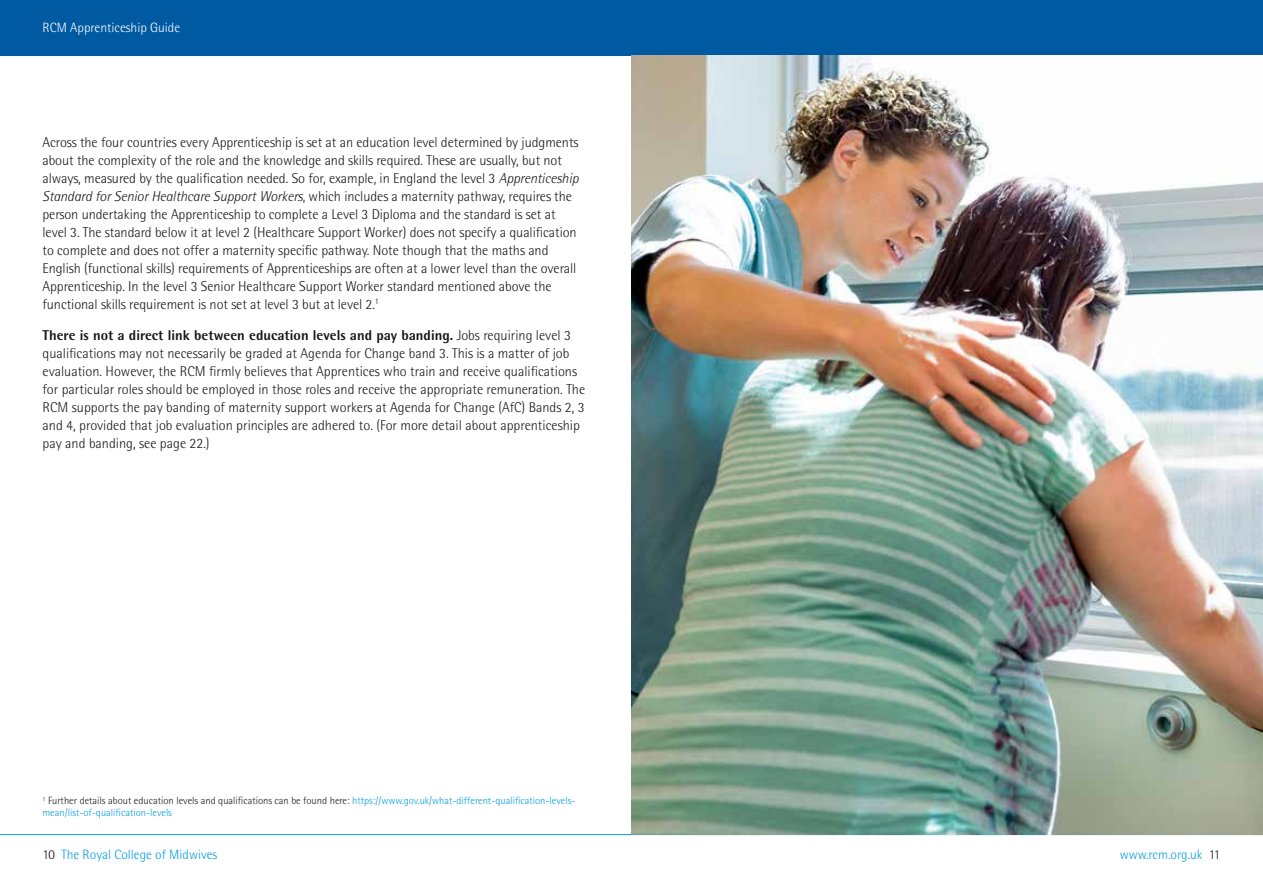
<style>
.page{position:relative;width:1263px;height:893px;background:#fff}
.page>*{position:absolute;margin:0;border:0;box-sizing:border-box;transform-origin:0 0}
.t1{font:300 14.25px/18px "Rotis Semi Sans";letter-spacing:-.005em;color:#1a171c}
.t2{font:300 13.5px "Rotis Semi Sans";color:#009ee0}
.t3{font:300 13.5px "Rotis Semi Sans";color:#fff}
.t4{font:300 10.5px/12px "Rotis Semi Sans";color:#009ee0}
.s1{font-style:italic}
.s2{font-weight:800}
.s3{color:#1a171c}
</style>
<div class="page">
<hr style="left:0;top:834px;width:1263px;height:1px;background:#009ee0">
<div style="left:0;top:0;width:1263px;height:56px;background:#005aa2"></div>
<img style="left:631px;top:56px;width:632px;height:778px">
<p class="t3" style="left:43px;top:19px;width:139px">RCM Apprenticeship Guide</p>
<p class="t1" style="left:43px;top:133px;width:538px">Across the four countries every Apprenticeship is set at an education level determined by judgments about the complexity of the role and the knowledge and skills required. These are usually, but not always, measured by the qualification needed. So for, example, in England the level 3 <span class="s1">Apprenticeship Standard for Senior Healthcare Support Workers</span>, which includes a maternity pathway, requires the person undertaking the Apprenticeship to complete a Level 3 Diploma and the standard is set at level 3. The standard below it at level 2 (Healthcare Support Worker) does not specify a qualification to complete and does not offer a maternity specific pathway. Note though that the maths and English (functional skills) requirements of Apprenticeships are often at a lower level than the overall Apprenticeship. In the level 3 Senior Healthcare Support Worker standard mentioned above the functional skills requirement is not set at level 3 but at level 2.<sup>1</sup></p>
<p class="t1" style="left:43px;top:326px;width:544px"><span class="s2">There is not a direct link between education levels and pay banding.</span> Jobs requiring level 3 qualifications may not necessarily be graded at Agenda for Change band 3. This is a matter of job evaluation. However, the RCM firmly believes that Apprentices who train and receive qualifications for particular roles should be employed in those roles and receive the appropriate remuneration. The RCM supports the pay banding of maternity support workers at Agenda for Change (AfC) Bands 2, 3 and 4, provided that job evaluation principles are adhered to. (For more detail about apprenticeship pay and banding, see page 22.)</p>
<p class="t4" style="left:43px;top:795px;width:534px"><sup>1</sup> <span class="s3">Further details about education levels and qualifications can be found here:</span> https://www.gov.uk/what-different-qualification-levels&shy;mean/list-of-qualification-levels</p>
<p class="t2" style="left:43px;top:847px;width:176px"><span class="s3">10</span> The Royal College of Midwives</p>
<p class="t2" style="left:1120px;top:847px;width:102px">www.rcm.org.uk <span class="s3">11</span></p>
</div>
